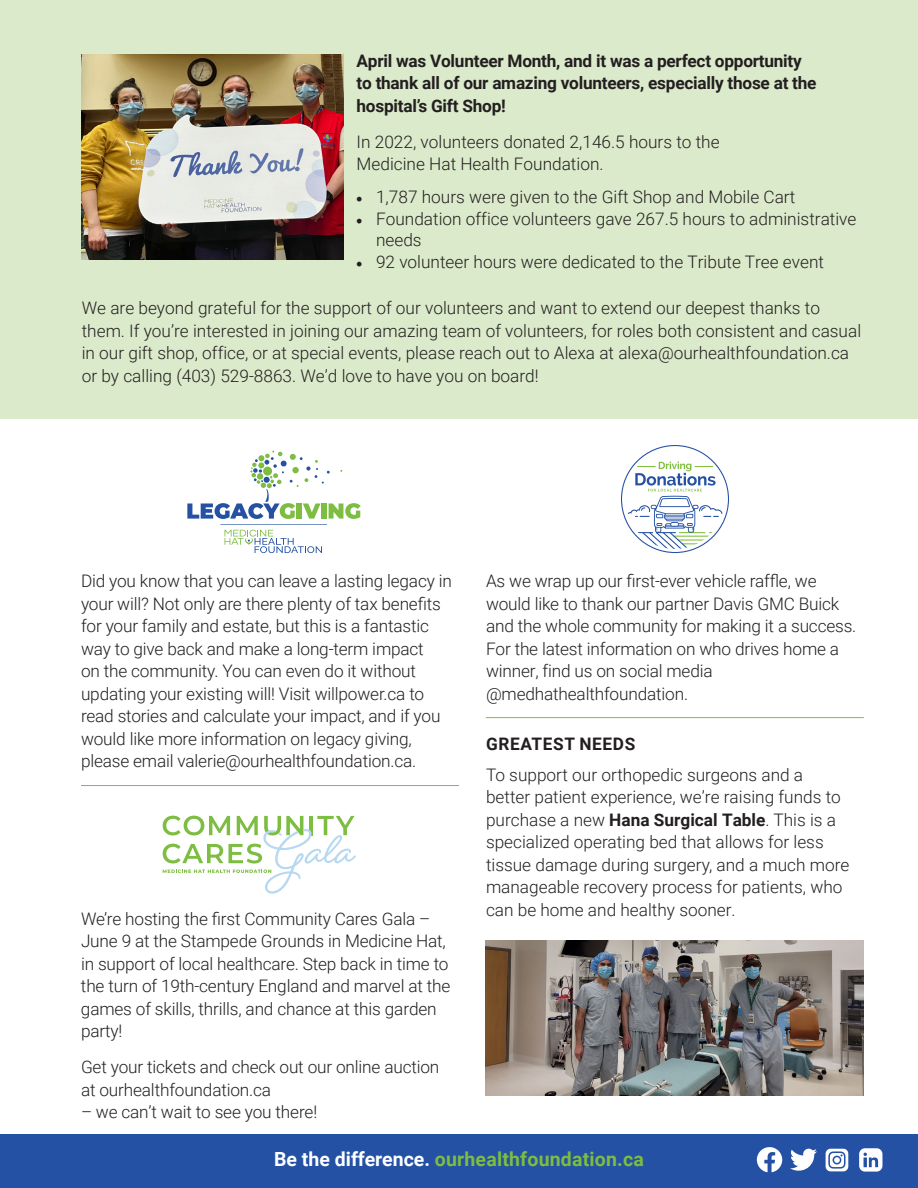
<style>
.page{position:relative;width:918px;height:1188px;background:#fff}
.page>*{position:absolute;margin:0;border:0;box-sizing:border-box;transform-origin:0 0}
.t1{font:700 19.5px "Roboto";letter-spacing:.01em;color:#7cbd42}
.t2{font:300 17.25px/22.5px "Roboto";letter-spacing:-.01em;color:#231f20}
.t3{font:700 17.25px/22.5px "Roboto";letter-spacing:-.015em;color:#231f20}
.s1{font-family:"Minion Pro";font-weight:400;font-size:18px}
.s2{font-weight:700}
.s3{color:#fff}
</style>
<div class="page">
<hr style="left:81px;top:785px;width:378px;height:1px;background:#7cbd42">
<hr style="left:486px;top:717px;width:378px;height:1px;background:#7cbd42">
<svg style="left:163px;top:816px;width:193px;height:78px"></svg>
<svg style="left:621px;top:445px;width:108px;height:108px"></svg>
<img style="left:486px;top:940px;width:378px;height:156px">
<div style="left:0;top:1134px;width:918px;height:54px;background:#2451a3"></div>
<svg style="left:790px;top:1149px;width:27px;height:22px"></svg>
<svg style="left:757px;top:1147px;width:26px;height:25px"></svg>
<svg style="left:826px;top:1149px;width:22px;height:22px"></svg>
<svg style="left:859px;top:1148px;width:23px;height:24px"></svg>
<div style="left:0;top:0;width:918px;height:418px;background:#dbeaca"></div>
<img style="left:81px;top:54px;width:262px;height:205px">
<svg style="left:187px;top:451px;width:174px;height:102px"></svg>
<p class="t3" style="left:357px;top:49px;width:462px">April was Volunteer Month, and it was a perfect opportunity to thank all of our amazing volunteers, especially those at the hospital’s Gift Shop!</p>
<p class="t2" style="left:357px;top:130px;width:365px">In 2022, volunteers donated 2,146.5 hours to the<br>Medicine Hat Health Foundation.</p>
<p class="t2" style="left:356px;top:185px;width:441px"><span class="s1">•</span> 1,787 hours were given to the Gift Shop and Mobile Cart</p>
<p class="t2" style="left:376px;top:208px;width:482px;line-height:20.7px;text-indent:-20px"><span class="s1">•</span> Foundation office volunteers gave 267.5 hours to administrative needs</p>
<p class="t2" style="left:356px;top:250px;width:470px"><span class="s1">•</span> 92 volunteer hours were dedicated to the Tribute Tree event</p>
<p class="t2" style="left:82px;top:296px;width:781px">We are beyond grateful for the support of our volunteers and want to extend our deepest thanks to them. If you’re interested in joining our amazing team of volunteers, for roles both consistent and casual in our gift shop, office, or at special events, please reach out to Alexa at alexa@ourhealthfoundation.ca or by calling (403) 529-8863. We’d love to have you on board!</p>
<p class="t2" style="left:81px;top:569px;width:372px">Did you know that you can leave a lasting legacy in your will? Not only are there plenty of tax benefits for your family and estate, but this is a fantastic way to give back and make a long-term impact<br>on the community. You can even do it without updating your existing will! Visit willpower.ca to read stories and calculate your impact, and if you would like more information on legacy giving, please email valerie@ourhealthfoundation.ca.</p>
<p class="t2" style="left:81px;top:907px;width:371px">We’re hosting the first Community Cares Gala – June 9 at the Stampede Grounds in Medicine Hat, in support of local healthcare. Step back in time to the turn of 19th-century England and marvel at the games of skills, thrills, and chance at this garden party!</p>
<p class="t2" style="left:81px;top:1055px;width:360px">Get your tickets and check out our online auction at ourhealthfoundation.ca</p>
<p class="t2" style="left:81px;top:1100px;width:238px">– we can’t wait to see you there!</p>
<p class="t2" style="left:486px;top:569px;width:372px">As we wrap up our first-ever vehicle raffle, we would like to thank our partner Davis GMC Buick and the whole community for making it a success.<br>For the latest information on who drives home a winner, find us on social media @medhathealthfoundation.</p>
<p class="t2" style="left:486px;top:728px;width:319px;line-height:30.8px"><span class="s2">GREATEST NEEDS<br></span>To support our orthopedic surgeons and a</p>
<p class="t2" style="left:486px;top:785px;width:365px">better patient experience, we’re raising funds to purchase a new <span class="s2">Hana Surgical Table</span>. This is a specialized operating bed that allows for less tissue damage during surgery, and a much more manageable recovery process for patients, who can be home and healthy sooner.</p>
<p class="t1" style="left:274px;top:1145px;width:371px"><span class="s3">Be the difference.</span> ourhealthfoundation.ca</p>
</div>
